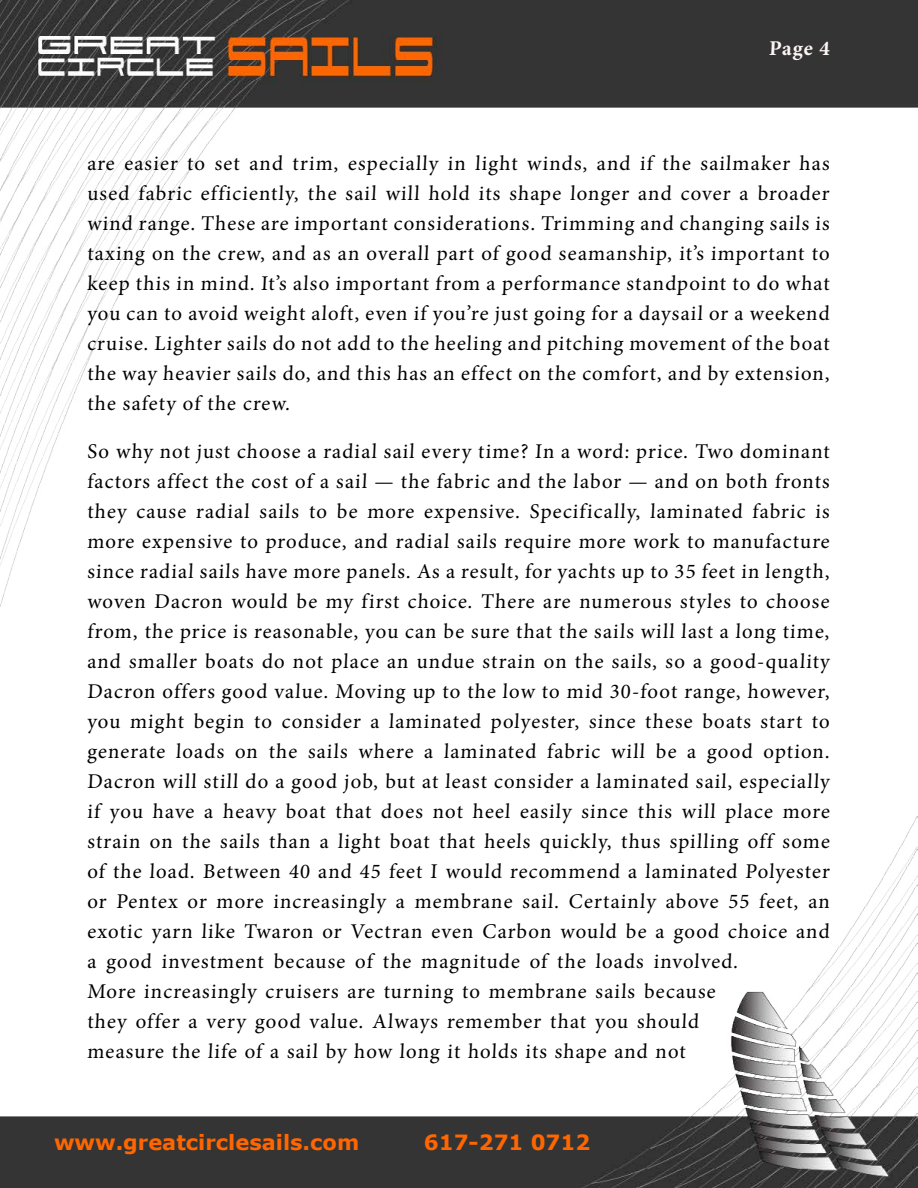
<style>
.page{position:relative;width:918px;height:1188px;background:#fff}
.page>*{position:absolute;margin:0;border:0;box-sizing:border-box;transform-origin:0 0}
.t1{font:21px/30px "Minion Pro";letter-spacing:.04em;color:#000;text-align:justify}
.t2{font:700 21px "Verdana";color:#f60}
.t3{font:700 21px "Minion Pro";color:#fef6f5}
</style>
<div class="page">
<img style="left:0;top:0;width:918px;height:1188px">
<p class="t3" style="left:769px;top:33px;width:64px">Page 4</p>
<p class="t1" style="left:87px;top:148px;width:746px">are easier to set and trim, especially in light winds, and if the sailmaker has used fabric efficiently, the sail will hold its shape longer and cover a broader wind range. These are important considerations. Trimming and changing sails is taxing on the crew, and as an overall part of good seamanship, it’s important to keep this in mind. It’s also important from a performance standpoint to do what you can to avoid weight aloft, even if you’re just going for a daysail or a weekend cruise. Lighter sails do not add to the heeling and pitching movement of the boat the way heavier sails do, and this has an effect on the comfort, and by extension, the safety of the crew.</p>
<p class="t1" style="left:87px;top:436px;width:746px;text-align:left">So why not just choose a radial sail every time? In a word: price. Two dominant factors affect the cost of a sail — the fabric and the labor — and on both fronts they cause radial sails to be more expensive. Specifically, laminated fabric is more expensive to produce, and radial sails require more work to manufacture since radial sails have more panels. As a result, for yachts up to 35 feet in length, woven Dacron would be my first choice. There are numerous styles to choose from, the price is reasonable, you can be sure that the sails will last a long time, and smaller boats do not place an undue strain on the sails, so a good-quality Dacron offers good value. Moving up to the low to mid 30-foot range, however, you might begin to consider a laminated polyester, since these boats start to generate loads on the sails where a laminated fabric will be a good option.<br>Dacron will still do a good job, but at least consider a laminated sail, especially if you have a heavy boat that does not heel easily since this will place more strain on the sails than a light boat that heels quickly, thus spilling off some of the load. Between 40 and 45 feet I would recommend a laminated Polyester or Pentex or more increasingly a membrane sail. Certainly above 55 feet, an exotic yarn like Twaron or Vectran even Carbon would be a good choice and a good investment because of the magnitude of the loads involved.<br>More increasingly cruisers are turning to membrane sails because<br>they offer a very good value. Always remember that you should<br>measure the life of a sail by how long it holds its shape and not</p>
<p class="t2" style="left:54px;top:1129px;width:307px">www.greatcirclesails.com</p>
<p class="t2" style="left:424px;top:1129px;width:168px">617-271 0712</p>
</div>
